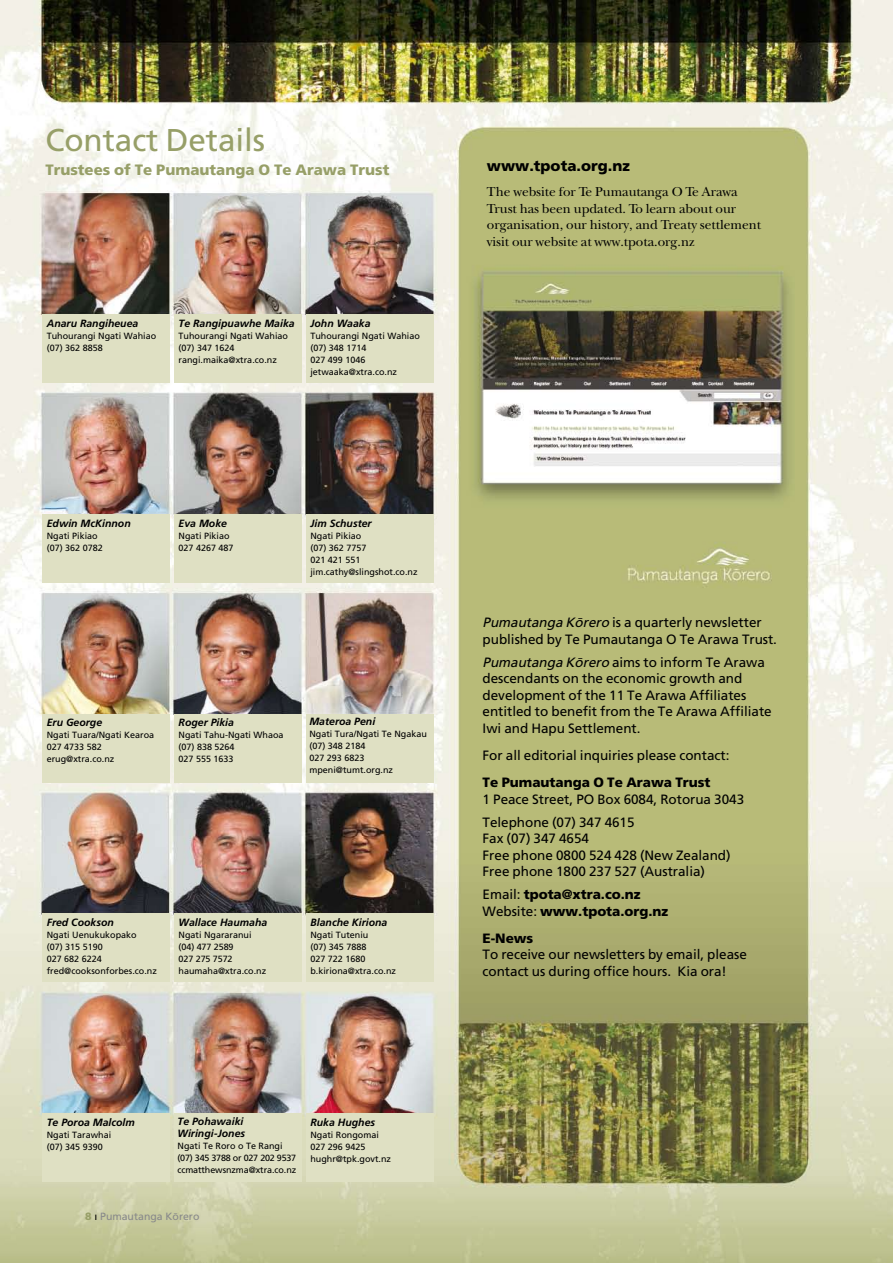
<style>
.page{position:relative;width:893px;height:1263px;background:#fff}
.page>*{position:absolute;margin:0;border:0;box-sizing:border-box;transform-origin:0 0}
.t1{font:31.5px "Maori Frutiger";letter-spacing:-.005em;color:#979f68}
.t2{font:900 15px "Maori Frutiger";color:#979f68}
.t3{font:900 15px "Maori Frutiger";color:#000}
.t4{font:13.5px/16.5px "Maori Frutiger";letter-spacing:-.005em;color:#000}
.t5{font:13.5px/16.5px "Maori New Baskerville";letter-spacing:-.005em;color:#000}
.t6{font:900 13.5px/16.5px "Maori Frutiger";letter-spacing:-.005em;color:#000}
.t7{font:italic 700 10.5px/12px "Maori Frutiger";color:#000}
.t8{font:10.5px "Maori Frutiger";color:#87888a}
.t9{font:9px/12px "Maori Frutiger";color:#000}
.s1{font-weight:900;color:#979f68}
.s2{color:#000}
.s3{font-style:italic}
.s4{font-weight:400}
</style>
<div class="page">
<img style="left:0;top:0;width:893px;height:1263px">
<div style="left:174px;top:714px;width:128px;height:68px;background:#dfe0c3"></div>
<div style="left:43px;top:714px;width:127px;height:68px;background:#dfe0c3"></div>
<div style="left:306px;top:714px;width:128px;height:68px;background:#dfe0c3"></div>
<div style="left:174px;top:314px;width:128px;height:69px;background:#dfe0c3"></div>
<div style="left:43px;top:314px;width:127px;height:69px;background:#dfe0c3"></div>
<div style="left:306px;top:314px;width:128px;height:69px;background:#dfe0c3"></div>
<div style="left:174px;top:1113px;width:128px;height:69px;background:#dfe0c3"></div>
<div style="left:43px;top:1113px;width:127px;height:69px;background:#dfe0c3"></div>
<div style="left:306px;top:1113px;width:128px;height:69px;background:#dfe0c3"></div>
<div style="left:174px;top:514px;width:128px;height:69px;background:#dfe0c3"></div>
<div style="left:43px;top:514px;width:127px;height:69px;background:#dfe0c3"></div>
<div style="left:306px;top:514px;width:128px;height:69px;background:#dfe0c3"></div>
<div style="left:174px;top:914px;width:128px;height:68px;background:#dfe0c3"></div>
<div style="left:43px;top:914px;width:127px;height:68px;background:#dfe0c3"></div>
<div style="left:306px;top:914px;width:128px;height:68px;background:#dfe0c3"></div>
<h1 class="t1" style="left:45px;top:122px;width:221px">Contact Details</h1>
<h2 class="t2" style="left:45px;top:161px;width:345px">Trustees of Te Pumautanga O Te Arawa Trust</h2>
<p class="t7" style="left:47px;top:317px;width:93px">Anaru Rangiheuea</p>
<p class="t9" style="left:47px;top:330px;width:111px">Tuhourangi Ngati Wahiao (07) 362 8858</p>
<p class="t7" style="left:179px;top:317px;width:118px">Te Rangipuawhe Maika</p>
<p class="t9" style="left:179px;top:330px;width:111px">Tuhourangi Ngati Wahiao (07) 347 1624 rangi.maika@xtra.co.nz</p>
<p class="t7" style="left:310px;top:317px;width:62px">John Waaka</p>
<p class="t9" style="left:310px;top:330px;width:111px">Tuhourangi Ngati Wahiao (07) 348 1714<br>027 499 1046 jetwaaka@xtra.co.nz</p>
<h2 class="t3" style="left:487px;top:157px;width:144px">www.tpota.org.nz</h2>
<h3 class="t5" style="left:487px;top:183px;width:276px">The website for Te Pumautanga O Te Arawa Trust has been updated. To learn about our organisation, our history, and Treaty settlement visit our website at www.tpota.org.nz</h3>
<p class="t7" style="left:47px;top:517px;width:85px">Edwin McKinnon</p>
<p class="t9" style="left:47px;top:529px;width:58px">Ngati Pikiao (07) 362 0782</p>
<p class="t7" style="left:179px;top:517px;width:50px">Eva Moke</p>
<p class="t9" style="left:179px;top:529px;width:57px">Ngati Pikiao<br>027 4267 487</p>
<p class="t7" style="left:310px;top:517px;width:63px">Jim Schuster</p>
<p class="t9" style="left:310px;top:529px;width:109px">Ngati Pikiao<br>(07) 362 7757<br>021 421 551 jim.cathy@slingshot.co.nz</p>
<p class="t7" style="left:47px;top:717px;width:57px">Eru George</p>
<p class="t9" style="left:47px;top:729px;width:109px">Ngati Tuara/Ngati Kearoa<br>027 4733 582 erug@xtra.co.nz</p>
<p class="t7" style="left:179px;top:717px;width:57px">Roger Pikia</p>
<p class="t9" style="left:179px;top:729px;width:107px">Ngati Tahu-Ngati Whaoa (07) 838 5264<br>027 555 1633</p>
<p class="t7" style="left:309px;top:715px;width:67px">Materoa Peni</p>
<p class="t9" style="left:309px;top:728px;width:119px">Ngati Tura/Ngati Te Ngakau (07) 348 2184<br>027 293 6823 mpeni@tumt.org.nz</p>
<p class="t7" style="left:47px;top:916px;width:69px">Fred Cookson</p>
<p class="t9" style="left:47px;top:929px;width:112px">Ngati Uenukukopako<br>(07) 315 5190<br>027 682 6224 fred@cooksonforbes.co.nz</p>
<p class="t7" style="left:179px;top:916px;width:90px">Wallace Haumaha</p>
<p class="t9" style="left:179px;top:929px;width:89px">Ngati Ngararanui (04) 477 2589<br>027 275 7572 haumaha@xtra.co.nz</p>
<p class="t7" style="left:310px;top:916px;width:79px">Blanche Kiriona</p>
<p class="t9" style="left:310px;top:929px;width:87px">Ngati Tuteniu<br>(07) 345 7888<br>027 722 1680 b.kiriona@xtra.co.nz</p>
<p class="t7" style="left:47px;top:1116px;width:90px">Te Poroa Malcolm</p>
<p class="t9" style="left:47px;top:1129px;width:66px">Ngati Tarawhai (07) 345 9390</p>
<p class="t7" style="left:178px;top:1115px;width:69px">Te Pohawaiki<br>Wiringi-Jones</p>
<p class="t9" style="left:178px;top:1140px;width:120px">Ngati Te Roro o Te Rangi (07) 345 3788 or 027 202 9537 ccmatthewsnzma@xtra.co.nz</p>
<p class="t7" style="left:310px;top:1116px;width:66px">Ruka Hughes</p>
<p class="t9" style="left:310px;top:1129px;width:82px">Ngati Rongomai<br>027 296 9425 hughr@tpk.govt.nz</p>
<p class="t8" style="left:85px;top:1210px;width:116px"><span class="s1">8</span> <span class="s2">ı</span> Pumautanga Körero</p>
<h3 class="t4" style="left:483px;top:614px;width:296px"><span class="s3">Pumautanga Körero</span> is a quarterly newsletter published by Te Pumautanga O Te Arawa Trust.</h3>
<h3 class="t4" style="left:483px;top:653px;width:291px"><span class="s3">Pumautanga Körero</span> aims to inform Te Arawa descendants on the economic growth and development of the 11 Te Arawa Affiliates entitled to benefit from the Te Arawa Affiliate Iwi and Hapu Settlement.</h3>
<h3 class="t4" style="left:483px;top:747px;width:248px">For all editorial inquiries please contact:</h3>
<h3 class="t6" style="left:483px;top:774px;width:229px">Te Pumautanga O Te Arawa Trust</h3>
<h3 class="t4" style="left:483px;top:787px;width:263px;line-height:23px">1 Peace Street, PO Box 6084, Rotorua 3043<br>Telephone (07) 347 4615</h3>
<h3 class="t4" style="left:483px;top:830px;width:249px">Fax (07) 347 4654<br>Free phone 0800 524 428 (New Zealand)<br>Free phone 1800 237 527 (Australia)</h3>
<h3 class="t6" style="left:483px;top:886px;width:187px"><span class="s4">Email:</span> tpota@xtra.co.nz<br><span class="s4">Website:</span> www.tpota.org.nz</h3>
<h3 class="t6" style="left:483px;top:930px;width:52px">E-News</h3>
<h3 class="t4" style="left:483px;top:946px;width:266px">To receive our newsletters by email, please contact us during office hours. Kia ora!</h3>
</div>
